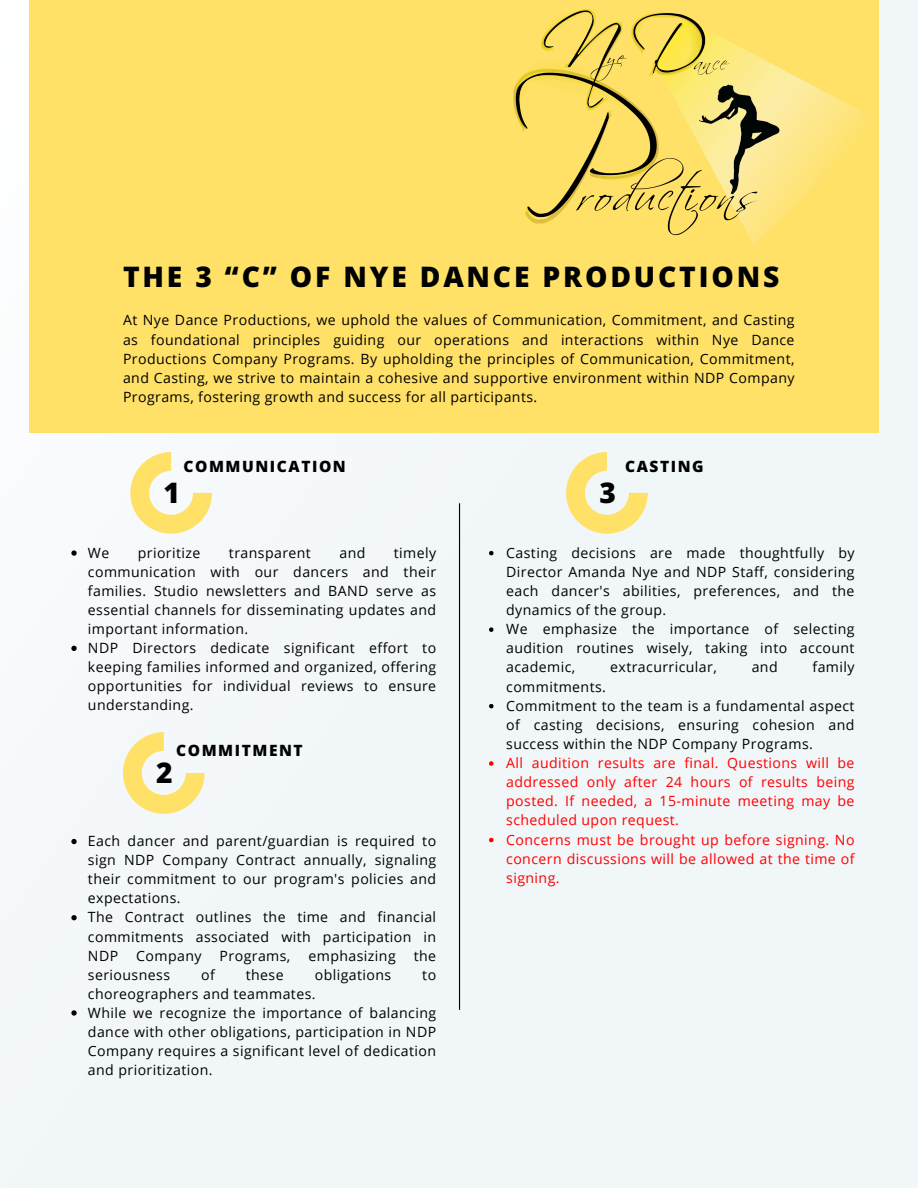
<style>
.page{position:relative;width:918px;height:1188px;background:#f1f6f9}
.page>*{position:absolute;margin:0;border:0;box-sizing:border-box;transform-origin:0 0}
.t1{font:800 28.2px "Open Sans";letter-spacing:.1em;color:#000}
.t2{font:800 15.45px "Open Sans";letter-spacing:.1em;color:#000}
.t3{font:14.1px/19px "Open Sans";letter-spacing:.03em;color:#000;text-align:justify}
.t4{font:14.1px/19.2px "Open Sans";letter-spacing:.03em;color:#f00;text-align:justify}
</style>
<div class="page">
<div style="left:29px;top:0;width:850px;height:433px;background:#ffe167"></div>
<hr style="left:459px;top:503px;width:1px;height:507px;background:#000">
<svg style="left:130px;top:452px;width:82px;height:82px"></svg>
<svg style="left:71px;top:550px;width:6px;height:6px"></svg>
<svg style="left:71px;top:646px;width:6px;height:5px"></svg>
<svg style="left:123px;top:732px;width:82px;height:82px"></svg>
<svg style="left:566px;top:452px;width:82px;height:82px"></svg>
<img style="left:513px;top:9px;width:351px;height:235px">
<svg style="left:71px;top:839px;width:6px;height:5px"></svg>
<svg style="left:71px;top:915px;width:6px;height:5px"></svg>
<svg style="left:71px;top:1010px;width:6px;height:6px"></svg>
<svg style="left:489px;top:551px;width:5px;height:4px"></svg>
<svg style="left:489px;top:627px;width:5px;height:5px"></svg>
<svg style="left:489px;top:704px;width:5px;height:4px"></svg>
<svg style="left:489px;top:761px;width:5px;height:5px"></svg>
<svg style="left:489px;top:838px;width:5px;height:4px"></svg>
<p class="t1" style="left:123px;top:257px;width:658px">THE 3 “C” OF NYE DANCE PRODUCTIONS</p>
<p class="t3" style="left:123px;top:310px;width:673px">At Nye Dance Productions, we uphold the values of Communication, Commitment, and Casting as foundational principles guiding our operations and interactions within Nye Dance Productions Company Programs. By upholding the principles of Communication, Commitment, and Casting, we strive to maintain a cohesive and supportive environment within NDP Company Programs, fostering growth and success for all participants.</p>
<p class="t2" style="left:184px;top:456px;width:164px">COMMUNICATION</p>
<h2 class="t1" style="left:164px;top:473px;width:18px">1</h2>
<p class="t3" style="left:88px;top:543px;width:23px">We</p>
<p class="t3" style="left:138px;top:543px;width:64px">prioritize</p>
<p class="t3" style="left:229px;top:543px;width:84px">transparent</p>
<p class="t3" style="left:339px;top:543px;width:27px">and</p>
<p class="t3" style="left:88px;top:543px;width:350px;text-indent:306px">timely communication with our dancers and their families. Studio newsletters and BAND serve as essential channels for disseminating updates and important information.</p>
<h1 class="t3" style="left:88px;top:638px;width:350px">NDP Directors dedicate significant effort to keeping families informed and organized, offering opportunities for individual reviews to ensure understanding.</h1>
<p class="t2" style="left:176px;top:739px;width:128px">COMMITMENT</p>
<p class="t1" style="left:156px;top:753px;width:18px">2</p>
<h2 class="t3" style="left:88px;top:831px;width:350px">Each dancer and parent/guardian is required to sign NDP Company Contract annually, signaling their commitment to our program's policies and expectations.</h2>
<p class="t3" style="left:88px;top:907px;width:350px">The Contract outlines the time and financial commitments associated with participation in NDP</p>
<p class="t3" style="left:136px;top:946px;width:67px">Company</p>
<p class="t3" style="left:220px;top:946px;width:72px">Programs,</p>
<p class="t3" style="left:309px;top:946px;width:89px">emphasizing</p>
<p class="t3" style="left:414px;top:946px;width:24px">the</p>
<p class="t3" style="left:88px;top:965px;width:84px">seriousness</p>
<p class="t3" style="left:201px;top:965px;width:15px">of</p>
<p class="t3" style="left:246px;top:965px;width:39px">these</p>
<p class="t3" style="left:315px;top:965px;width:78px">obligations</p>
<p class="t3" style="left:422px;top:965px;width:15px">to</p>
<p class="t3" style="left:88px;top:984px;width:229px">choreographers and teammates.</p>
<p class="t3" style="left:88px;top:1003px;width:350px">While we recognize the importance of balancing dance with other obligations, participation in NDP Company requires a significant level of dedication and prioritization.</p>
<p class="t1" style="left:599px;top:473px;width:18px">3</p>
<p class="t2" style="left:625px;top:456px;width:80px">CASTING</p>
<p class="t3" style="left:506px;top:543px;width:350px">Casting decisions are made thoughtfully by Director Amanda Nye and NDP Staff, considering each dancer's abilities, preferences, and the dynamics of the group.</p>
<h2 class="t3" style="left:506px;top:619px;width:350px">We emphasize the importance of selecting audition routines wisely, taking into account academic,</h2>
<h2 class="t3" style="left:610px;top:657px;width:108px">extracurricular,</h2>
<h2 class="t3" style="left:752px;top:657px;width:27px">and</h2>
<h2 class="t3" style="left:812px;top:657px;width:44px">family</h2>
<h2 class="t3" style="left:506px;top:677px;width:101px">commitments.</h2>
<p class="t3" style="left:506px;top:696px;width:350px">Commitment to the team is a fundamental aspect of casting decisions, ensuring cohesion and success within the NDP Company Programs.</p>
<p class="t4" style="left:506px;top:753px;width:350px">All audition results are final. Questions will be addressed only after 24 hours of results being posted. If needed, a 15-minute meeting may be scheduled upon request.</p>
<p class="t4" style="left:506px;top:829px;width:350px">Concerns must be brought up before signing. No concern discussions will be allowed at the time of signing.</p>
</div>
